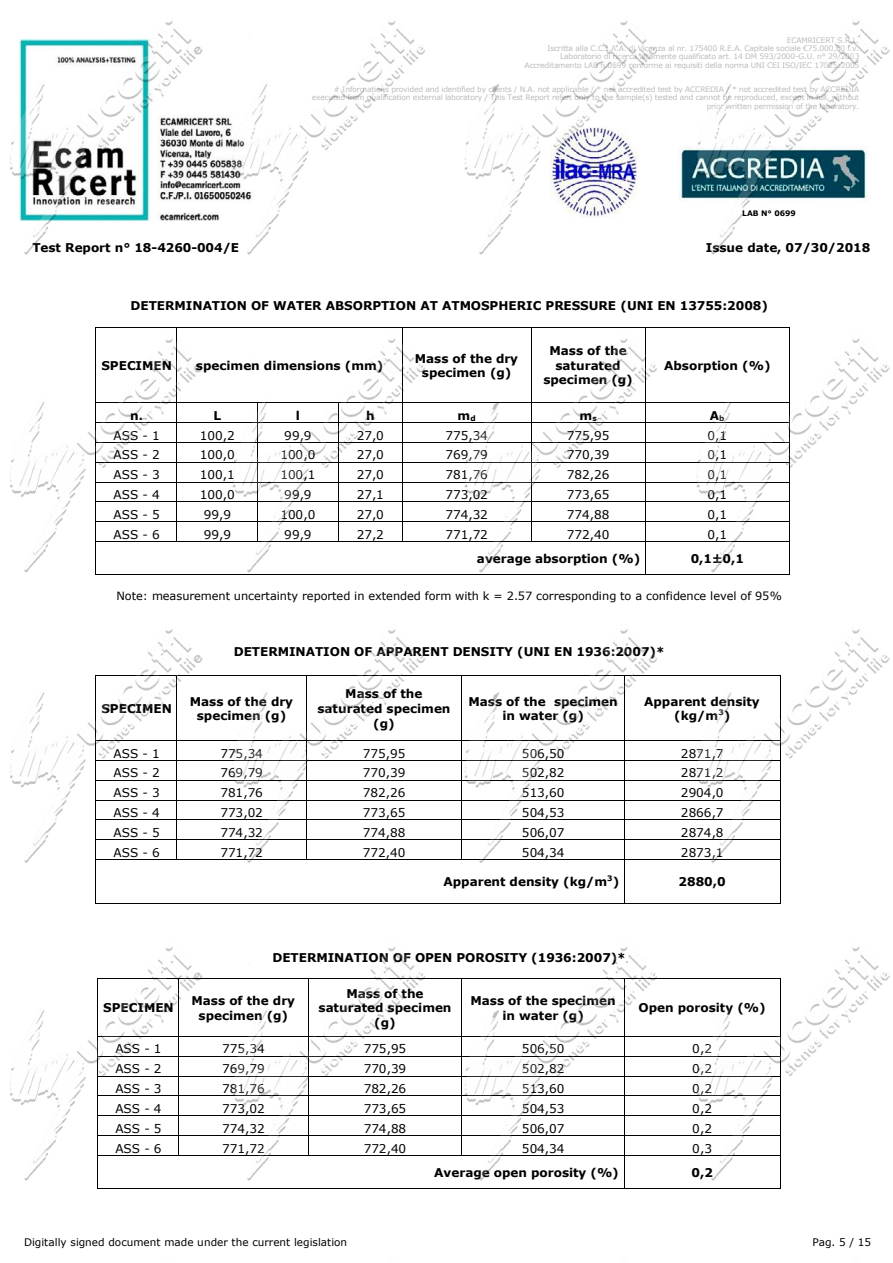
<style>
.page{position:relative;width:893px;height:1263px;background:#fff}
.page>*{position:absolute;margin:0;border:0;box-sizing:border-box;transform-origin:0 0}
.t1{font:700 12px/14.5px "Verdana";color:#000;text-align:center}
.t2{font:12px "Verdana";color:#000}
.t3{font:11.4px "Verdana";color:#000}
.t4{font:10.5px "Verdana";color:#000}
.t5{font:7.5px/8.2px "Verdana";letter-spacing:-.02em;color:#bdbcbc;text-align:right}
.t6{font:700 7.5px "Verdana";color:#000}
</style>
<div class="page">
<hr style="left:96px;top:860px;width:1px;height:43px;background:#000">
<hr style="left:96px;top:903px;width:528px;height:1px;background:#000">
<hr style="left:624px;top:860px;width:1px;height:43px;background:#000">
<hr style="left:624px;top:903px;width:156px;height:1px;background:#000">
<hr style="left:780px;top:860px;width:1px;height:43px;background:#000">
<img style="left:10px;top:20px;width:879px;height:869px">
<img style="left:10px;top:946px;width:879px;height:243px">
<p class="t5" style="left:525px;top:36px;width:336px">ECAMRICERT S.R.L.<br>Iscritta alla C.C.I.A.A. di Vicenza al nr. 175400 R.E.A. Capitale sociale €75.000,00 i.v.<br>Laboratorio di ricerca altamente qualificato art. 14 DM 593/2000-G.U. n° 29/2003<br>Accreditamento LAB n.0699 conforme ai requisiti della norma UNI CEI ISO/IEC 17025:2005</p>
<p class="t5" style="left:312px;top:85px;width:549px"># Informations provided and identified by clients / N.A. not applicable / * not accredited test by ACCREDIA / * not accredited test by ACCREDIA executed from qualification external laboratory / This Test Report refert only to the sample(s) tested and cannot be reproduced, except in full, without prior written permission of the laboratory.</p>
<p class="t6" style="left:742px;top:208px;width:55px">LAB N° 0699</p>
<p class="t1" style="left:32px;top:240px;width:208px">Test Report n° 18-4260-004/E</p>
<p class="t1" style="left:706px;top:240px;width:166px">Issue date, 07/30/2018</p>
<p class="t1" style="left:131px;top:298px;width:639px">DETERMINATION OF WATER ABSORPTION AT ATMOSPHERIC PRESSURE (UNI EN 13755:2008)</p>
<p class="t1" style="left:101px;top:358px;width:72px">SPECIMEN</p>
<p class="t1" style="left:196px;top:358px;width:189px">specimen dimensions (mm)</p>
<p class="t1" style="left:415px;top:351px;width:105px">Mass of the dry specimen (g)</p>
<p class="t1" style="left:543px;top:343px;width:91px">Mass of the saturated specimen (g)</p>
<p class="t1" style="left:664px;top:358px;width:108px">Absorption (%)</p>
<p class="t1" style="left:130px;top:408px;width:14px">n.</p>
<p class="t1" style="left:213px;top:408px;width:9px">L</p>
<p class="t1" style="left:296px;top:408px;width:6px">l</p>
<p class="t1" style="left:366px;top:408px;width:10px">h</p>
<p class="t1" style="left:458px;top:408px;width:20px">m<sub>d</sub></p>
<p class="t1" style="left:580px;top:408px;width:19px">m<sub>s</sub></p>
<p class="t1" style="left:710px;top:408px;width:16px">A<sub>b</sub></p>
<p class="t2" style="left:114px;top:427px;width:48px">ASS - 1</p>
<p class="t2" style="left:200px;top:427px;width:37px">100,2</p>
<p class="t2" style="left:284px;top:427px;width:29px">99,9</p>
<p class="t2" style="left:357px;top:427px;width:29px">27,0</p>
<p class="t2" style="left:445px;top:427px;width:44px">775,34</p>
<p class="t2" style="left:567px;top:427px;width:44px">775,95</p>
<p class="t2" style="left:707px;top:427px;width:21px">0,1</p>
<p class="t2" style="left:114px;top:447px;width:48px">ASS - 2</p>
<p class="t2" style="left:200px;top:447px;width:37px">100,0</p>
<p class="t2" style="left:280px;top:447px;width:37px">100,0</p>
<p class="t2" style="left:357px;top:447px;width:29px">27,0</p>
<p class="t2" style="left:445px;top:447px;width:44px">769,79</p>
<p class="t2" style="left:567px;top:447px;width:44px">770,39</p>
<p class="t2" style="left:707px;top:447px;width:21px">0,1</p>
<p class="t2" style="left:114px;top:467px;width:48px">ASS - 3</p>
<p class="t2" style="left:200px;top:467px;width:37px">100,1</p>
<p class="t2" style="left:280px;top:467px;width:37px">100,1</p>
<p class="t2" style="left:357px;top:467px;width:29px">27,0</p>
<p class="t2" style="left:445px;top:467px;width:44px">781,76</p>
<p class="t2" style="left:567px;top:467px;width:44px">782,26</p>
<p class="t2" style="left:707px;top:467px;width:21px">0,1</p>
<p class="t2" style="left:114px;top:486px;width:48px">ASS - 4</p>
<p class="t2" style="left:200px;top:486px;width:37px">100,0</p>
<p class="t2" style="left:284px;top:486px;width:29px">99,9</p>
<p class="t2" style="left:357px;top:486px;width:29px">27,1</p>
<p class="t2" style="left:445px;top:486px;width:44px">773,02</p>
<p class="t2" style="left:567px;top:486px;width:44px">773,65</p>
<p class="t2" style="left:707px;top:486px;width:21px">0,1</p>
<p class="t2" style="left:114px;top:506px;width:48px">ASS - 5</p>
<p class="t2" style="left:204px;top:506px;width:29px">99,9</p>
<p class="t2" style="left:280px;top:506px;width:37px">100,0</p>
<p class="t2" style="left:357px;top:506px;width:29px">27,0</p>
<p class="t2" style="left:445px;top:506px;width:44px">774,32</p>
<p class="t2" style="left:567px;top:506px;width:44px">774,88</p>
<p class="t2" style="left:707px;top:506px;width:21px">0,1</p>
<p class="t2" style="left:114px;top:526px;width:48px">ASS - 6</p>
<p class="t2" style="left:204px;top:526px;width:29px">99,9</p>
<p class="t2" style="left:284px;top:526px;width:29px">99,9</p>
<p class="t2" style="left:357px;top:526px;width:29px">27,2</p>
<p class="t2" style="left:445px;top:526px;width:44px">771,72</p>
<p class="t2" style="left:567px;top:526px;width:44px">772,40</p>
<p class="t2" style="left:707px;top:526px;width:21px">0,1</p>
<p class="t1" style="left:477px;top:551px;width:165px">average absorption (%)</p>
<p class="t1" style="left:691px;top:551px;width:55px">0,1±0,1</p>
<p class="t3" style="left:116px;top:588px;width:667px">Note: measurement uncertainty reported in extended form with k = 2.57 corresponding to a confidence level of 95%</p>
<p class="t1" style="left:234px;top:644px;width:432px">DETERMINATION OF APPARENT DENSITY (UNI EN 1936:2007)*</p>
<p class="t1" style="left:101px;top:701px;width:72px">SPECIMEN</p>
<p class="t1" style="left:190px;top:694px;width:105px">Mass of the dry specimen (g)</p>
<p class="t1" style="left:317px;top:686px;width:134px">Mass of the saturated specimen (g)</p>
<p class="t1" style="left:468px;top:694px;width:151px">Mass of the specimen in water (g)</p>
<p class="t1" style="left:644px;top:694px;width:117px">Apparent density (kg/m<sup>3</sup>)</p>
<p class="t2" style="left:114px;top:745px;width:48px">ASS - 1</p>
<p class="t2" style="left:220px;top:745px;width:44px">775,34</p>
<p class="t2" style="left:363px;top:745px;width:44px">775,95</p>
<p class="t2" style="left:522px;top:745px;width:44px">506,50</p>
<p class="t2" style="left:681px;top:745px;width:44px">2871,7</p>
<p class="t2" style="left:114px;top:765px;width:48px">ASS - 2</p>
<p class="t2" style="left:220px;top:765px;width:44px">769,79</p>
<p class="t2" style="left:363px;top:765px;width:44px">770,39</p>
<p class="t2" style="left:522px;top:765px;width:44px">502,82</p>
<p class="t2" style="left:681px;top:765px;width:44px">2871,2</p>
<p class="t2" style="left:114px;top:785px;width:48px">ASS - 3</p>
<p class="t2" style="left:220px;top:785px;width:44px">781,76</p>
<p class="t2" style="left:363px;top:785px;width:44px">782,26</p>
<p class="t2" style="left:522px;top:785px;width:44px">513,60</p>
<p class="t2" style="left:681px;top:785px;width:44px">2904,0</p>
<p class="t2" style="left:114px;top:805px;width:48px">ASS - 4</p>
<p class="t2" style="left:220px;top:805px;width:44px">773,02</p>
<p class="t2" style="left:363px;top:805px;width:44px">773,65</p>
<p class="t2" style="left:522px;top:805px;width:44px">504,53</p>
<p class="t2" style="left:681px;top:805px;width:44px">2866,7</p>
<p class="t2" style="left:114px;top:825px;width:48px">ASS - 5</p>
<p class="t2" style="left:220px;top:825px;width:44px">774,32</p>
<p class="t2" style="left:363px;top:825px;width:44px">774,88</p>
<p class="t2" style="left:522px;top:825px;width:44px">506,07</p>
<p class="t2" style="left:681px;top:825px;width:44px">2874,8</p>
<p class="t2" style="left:114px;top:844px;width:48px">ASS - 6</p>
<p class="t2" style="left:220px;top:844px;width:44px">771,72</p>
<p class="t2" style="left:363px;top:844px;width:44px">772,40</p>
<p class="t2" style="left:522px;top:844px;width:44px">504,34</p>
<p class="t2" style="left:681px;top:844px;width:44px">2873,1</p>
<p class="t1" style="left:443px;top:874px;width:177px">Apparent density (kg/m<sup>3</sup>)</p>
<p class="t1" style="left:679px;top:874px;width:49px">2880,0</p>
<p class="t1" style="left:272px;top:949px;width:355px">DETERMINATION OF OPEN POROSITY (1936:2007)*</p>
<p class="t1" style="left:103px;top:1000px;width:72px">SPECIMEN</p>
<p class="t1" style="left:192px;top:993px;width:105px">Mass of the dry specimen (g)</p>
<p class="t1" style="left:318px;top:986px;width:134px">Mass of the saturated specimen (g)</p>
<p class="t1" style="left:470px;top:993px;width:147px">Mass of the specimen in water (g)</p>
<p class="t1" style="left:639px;top:1000px;width:129px">Open porosity (%)</p>
<p class="t2" style="left:115px;top:1041px;width:48px">ASS - 1</p>
<p class="t2" style="left:222px;top:1041px;width:44px">775,34</p>
<p class="t2" style="left:364px;top:1041px;width:44px">775,95</p>
<p class="t2" style="left:522px;top:1041px;width:44px">506,50</p>
<p class="t2" style="left:692px;top:1041px;width:21px">0,2</p>
<p class="t2" style="left:115px;top:1061px;width:48px">ASS - 2</p>
<p class="t2" style="left:222px;top:1061px;width:44px">769,79</p>
<p class="t2" style="left:364px;top:1061px;width:44px">770,39</p>
<p class="t2" style="left:522px;top:1061px;width:44px">502,82</p>
<p class="t2" style="left:692px;top:1061px;width:21px">0,2</p>
<p class="t2" style="left:115px;top:1080px;width:48px">ASS - 3</p>
<p class="t2" style="left:222px;top:1080px;width:44px">781,76</p>
<p class="t2" style="left:364px;top:1080px;width:44px">782,26</p>
<p class="t2" style="left:522px;top:1080px;width:44px">513,60</p>
<p class="t2" style="left:692px;top:1080px;width:21px">0,2</p>
<p class="t2" style="left:115px;top:1100px;width:48px">ASS - 4</p>
<p class="t2" style="left:222px;top:1100px;width:44px">773,02</p>
<p class="t2" style="left:364px;top:1100px;width:44px">773,65</p>
<p class="t2" style="left:522px;top:1100px;width:44px">504,53</p>
<p class="t2" style="left:692px;top:1100px;width:21px">0,2</p>
<p class="t2" style="left:115px;top:1120px;width:48px">ASS - 5</p>
<p class="t2" style="left:222px;top:1120px;width:44px">774,32</p>
<p class="t2" style="left:364px;top:1120px;width:44px">774,88</p>
<p class="t2" style="left:522px;top:1120px;width:44px">506,07</p>
<p class="t2" style="left:692px;top:1120px;width:21px">0,2</p>
<p class="t2" style="left:115px;top:1140px;width:48px">ASS - 6</p>
<p class="t2" style="left:222px;top:1140px;width:44px">771,72</p>
<p class="t2" style="left:364px;top:1140px;width:44px">772,40</p>
<p class="t2" style="left:522px;top:1140px;width:44px">504,34</p>
<p class="t2" style="left:692px;top:1140px;width:21px">0,3</p>
<p class="t1" style="left:434px;top:1165px;width:186px">Average open porosity (%)</p>
<p class="t1" style="left:691px;top:1165px;width:23px">0,2</p>
<p class="t4" style="left:24px;top:1235px;width:325px">Digitally signed document made under the current legislation</p>
<p class="t4" style="left:812px;top:1235px;width:60px">Pag. 5 / 15</p>
</div>
